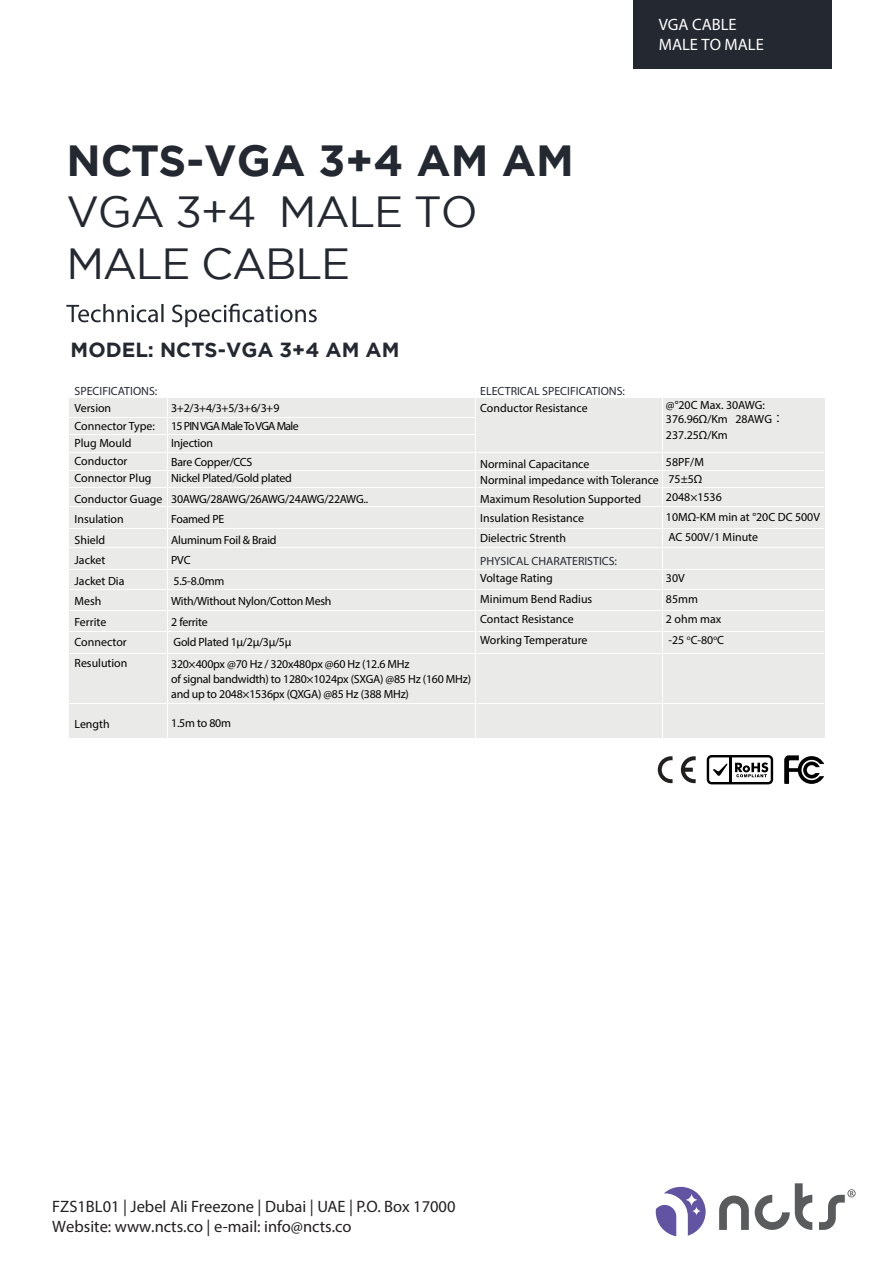
<style>
.page{position:relative;width:893px;height:1263px;background:#fff}
.page>*{position:absolute;margin:0;border:0;box-sizing:border-box;transform-origin:0 0}
.t1{font:43.5px/52.2px "Gotham";letter-spacing:-.03em;color:#242831}
.t2{font:700 43.5px "Gotham";color:#242831}
.t3{font:700 20.4px "Gotham";color:#242831}
.t4{font:16.5px/19.8px "Myriad Pro";color:#221f1f}
.t5{font:16.5px/19.8px "Myriad Pro";color:#fff}
.t6{font:11.85px/20.5px "Myriad Pro";color:#000}
.t7{font:11.85px/20.5px "Myriad Pro";letter-spacing:-.02em;color:#000}
.t8{font:11.85px "Myriad Pro";color:#242831}
.t9{font:11.85px/18.5px "Myriad Pro";letter-spacing:-.06em;color:#000}
.s1{font-family:"Koz Go Pr 6 N"}
</style>
<div class="page">
<svg style="left:66px;top:304px;width:251px;height:23px"></svg>
<svg style="left:784px;top:755px;width:40px;height:29px"></svg>
<svg style="left:707px;top:755px;width:66px;height:29px"></svg>
<hr style="left:730px;top:755px;width:2px;height:29px;background:#000">
<svg style="left:658px;top:756px;width:14px;height:27px"></svg>
<svg style="left:681px;top:756px;width:15px;height:27px"></svg>
<div style="left:633px;top:0;width:199px;height:69px;background:#242831"></div>
<div style="left:69px;top:398px;width:755px;height:340px;background:#eaeae9"></div>
<hr style="left:167px;top:398px;width:1px;height:340px;background:#fff">
<hr style="left:475px;top:398px;width:1px;height:340px;background:#fff">
<hr style="left:662px;top:398px;width:1px;height:340px;background:#fff">
<hr style="left:69px;top:417px;width:406px;height:1px;background:#fff">
<hr style="left:69px;top:434px;width:406px;height:1px;background:#fff">
<hr style="left:69px;top:452px;width:755px;height:1px;background:#fff">
<hr style="left:69px;top:470px;width:754px;height:1px;background:#fff">
<hr style="left:69px;top:487px;width:754px;height:1px;background:#fff">
<hr style="left:69px;top:506px;width:754px;height:1px;background:#fff">
<hr style="left:69px;top:528px;width:754px;height:1px;background:#fff">
<hr style="left:69px;top:547px;width:754px;height:1px;background:#fff">
<hr style="left:70px;top:569px;width:754px;height:1px;background:#fff">
<hr style="left:70px;top:589px;width:754px;height:1px;background:#fff">
<hr style="left:70px;top:610px;width:754px;height:1px;background:#fff">
<hr style="left:70px;top:631px;width:754px;height:1px;background:#fff">
<hr style="left:70px;top:653px;width:754px;height:1px;background:#fff">
<hr style="left:70px;top:703px;width:754px;height:1px;background:#fff">
<svg style="left:719px;top:1195px;width:30px;height:35px"></svg>
<svg style="left:755px;top:1183px;width:57px;height:47px"></svg>
<svg style="left:656px;top:1187px;width:50px;height:49px"></svg>
<svg style="left:819px;top:1189px;width:37px;height:41px"></svg>
<h1 class="t2" style="left:66px;top:136px;width:509px">NCTS-VGA 3+4 AM AM</h1>
<h1 class="t1" style="left:66px;top:185px;width:413px">VGA 3+4 MALE TO<br>MALE CABLE</h1>
<h2 class="t3" style="left:71px;top:338px;width:330px">MODEL: NCTS-VGA 3+4 AM AM</h2>
<h3 class="t5" style="left:659px;top:15px;width:107px">VGA CABLE<br>MALE TO MALE</h3>
<p class="t8" style="left:75px;top:384px;width:84px">SPECIFICATIONS:</p>
<p class="t6" style="left:75px;top:398px;width:82px;line-height:18.5px">Version<br>Connector Type:</p>
<p class="t6" style="left:75px;top:434px;width:59px;line-height:18.5px">Plug Mould<br>Conductor</p>
<p class="t6" style="left:75px;top:468px;width:89px">Connector Plug<br>Conductor Guage<br>Insulation<br>Shield<br>Jacket<br>Jacket Dia<br>Mesh<br>Ferrite<br>Connector<br>Resulution</p>
<p class="t6" style="left:75px;top:713px;width:37px">Length</p>
<p class="t9" style="left:171px;top:399px;width:129px">3+2/3+4/3+5/3+6/3+9<br>15 PIN VGA Male To VGA Male</p>
<p class="t7" style="left:171px;top:434px;width:83px;line-height:18.5px">Injection<br>Bare Copper/CCS</p>
<p class="t7" style="left:171px;top:468px;width:199px">Nickel Plated/Gold plated<br>30AWG/28AWG/26AWG/24AWG/22AWG..<br>Foamed PE<br>Aluminum Foil &amp; Braid<br>PVC<br>5.5-8.0mm<br>With/Without Nylon/Cotton Mesh<br>2 ferrite<br>Gold Plated 1μ/2μ/3μ/5μ</p>
<p class="t7" style="left:171px;top:656px;width:301px;line-height:14.9px">320×400px @70 Hz / 320x480px @60 Hz (12.6 MHz<br>of signal bandwidth) to 1280×1024px (SXGA) @85 Hz (160 MHz) and up to 2048×1536px (QXGA) @85 Hz (388 MHz)</p>
<p class="t6" style="left:171px;top:713px;width:61px">1.5m to 80m</p>
<p class="t8" style="left:480px;top:384px;width:146px">ELECTRICAL SPECIFICATIONS:</p>
<p class="t6" style="left:480px;top:398px;width:109px">Conductor Resistance</p>
<p class="t6" style="left:666px;top:398px;width:119px;line-height:13.6px">@°20C Max. 30AWG:<br>376.96Ω/Km 28AWG<span class="s1">：</span></p>
<p class="t6" style="left:666px;top:425px;width:63px">237.25Ω/Km</p>
<p class="t6" style="left:666px;top:454px;width:39px;line-height:16.5px">58PF/M<br>75±5Ω</p>
<p class="t6" style="left:666px;top:488px;width:156px;line-height:19.4px">2048×1536<br>10MΩ-KM min at °20C DC 500V</p>
<p class="t6" style="left:668px;top:527px;width:91px">AC 500V/1 Minute</p>
<p class="t6" style="left:666px;top:568px;width:60px">30V<br>85mm<br>2 ohm max -25 <sup>o</sup>C-80<sup>o</sup>C</p>
<p class="t6" style="left:480px;top:455px;width:180px;line-height:16.5px">Norminal Capacitance<br>Norminal impedance with Tolerance</p>
<p class="t6" style="left:480px;top:489px;width:163px;line-height:19.4px">Maximum Resolution Supported<br>Insulation Resistance</p>
<p class="t6" style="left:480px;top:528px;width:87px">Dielectric Strenth</p>
<p class="t8" style="left:480px;top:553px;width:138px">PHYSICAL CHARATERISTICS:</p>
<p class="t6" style="left:480px;top:568px;width:114px">Voltage Rating<br>Minimum Bend Radius<br>Contact Resistance<br>Working Temperature</p>
<h3 class="t4" style="left:52px;top:1197px;width:405px">FZS1BL01 | Jebel Ali Freezone | Dubai | UAE | P.O. Box 17000<br>Website: www.ncts.co | e-mail: info@ncts.co</h3>
</div>
